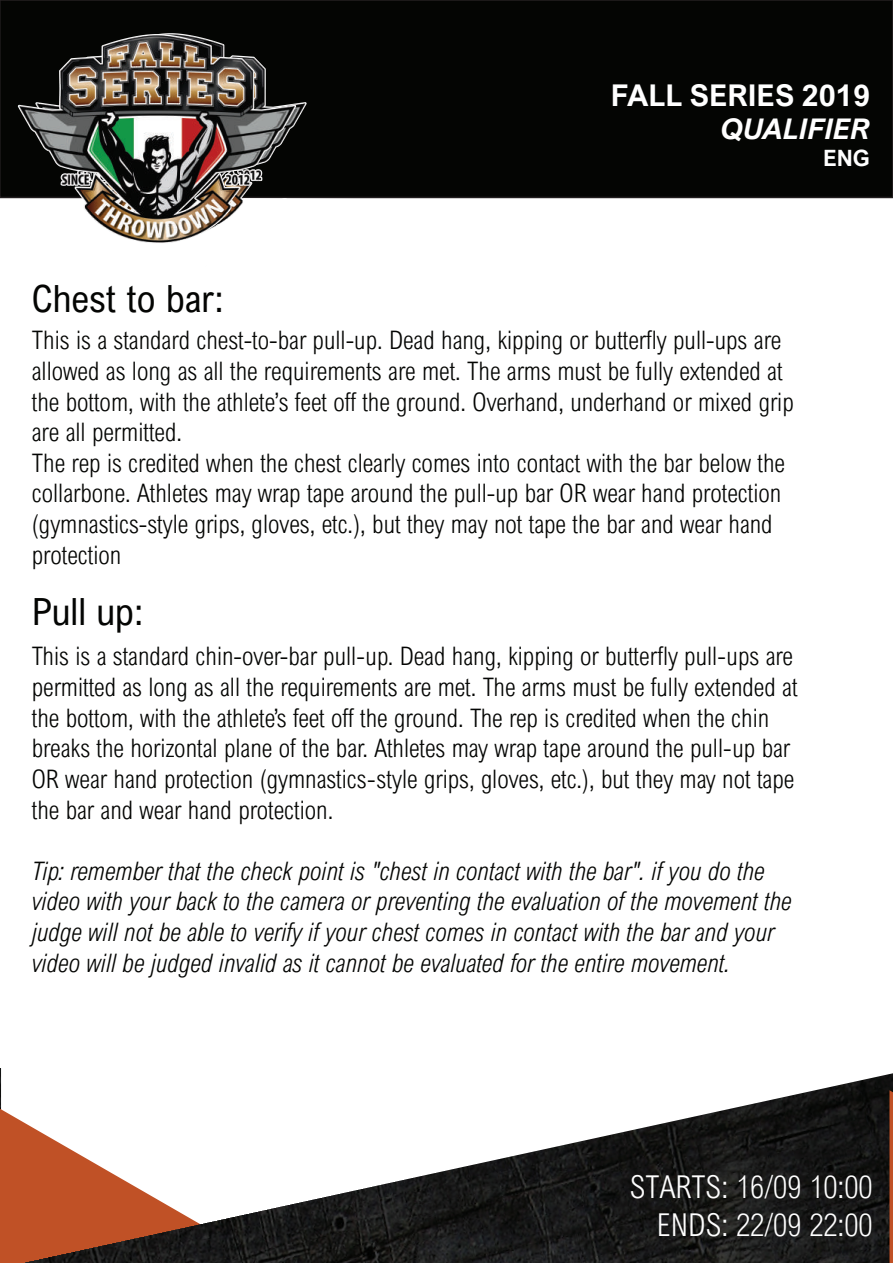
<style>
.page{position:relative;width:893px;height:1263px;background:#fff}
.page>*{position:absolute;margin:0;border:0;box-sizing:border-box;transform-origin:0 0}
.t1{font:37.5px "Arial Nova Cond";color:#040503}
.t2{font:300 31.5px/37.8px "Arial Nova Cond";color:#fff;text-align:right}
.t3{font:700 30px "Arial Nova";color:#fff}
.t4{font:italic 700 28.5px "Arial Nova";color:#fff}
.t5{font:27px "Arial Nova Cond";color:#fff}
.t6{font:300 25.5px/30.6px "Arial Nova Cond";color:#040503}
.t7{font:italic 300 25.5px/30.6px "Arial Nova Cond";color:#040503}
.t8{font:700 22.5px "Arial Nova";color:#fff}
</style>
<div class="page">
<img style="left:0;top:1068px;width:1px;height:41px">
<div style="left:0;top:0;width:893px;height:197px;background:#040503"></div>
<div style="left:0;top:0;width:893px;height:198px;border:2px solid #231f20"></div>
<div style="left:0;top:1109px;width:22px;height:154px;background:#c05126"></div>
<img style="left:22px;top:1073px;width:871px;height:190px">
<img style="left:0;top:0;width:314px;height:199px">
<svg style="left:36px;top:197px;width:370px;height:46px"></svg>
<svg style="left:889px;top:1090px;width:4px;height:173px"></svg>
<h1 class="t1" style="left:32px;top:276px;width:193px">Chest to bar:</h1>
<p class="t3" style="left:611px;top:78px;width:261px">FALL SERIES 2019</p>
<p class="t4" style="left:721px;top:113px;width:150px">QUALIFIER</p>
<p class="t8" style="left:823px;top:145px;width:49px">ENG</p>
<p class="t6" style="left:32px;top:325px;width:763px">This is a standard chest-to-bar pull-up. Dead hang, kipping or butterfly pull-ups are allowed as long as all the requirements are met. The arms must be fully extended at the bottom, with the athlete’s feet off the ground. Overhand, underhand or mixed grip are all permitted.<br>The rep is credited when the chest clearly comes into contact with the bar below the collarbone. Athletes may wrap tape around the pull-up bar OR wear hand protection (gymnastics-style grips, gloves, etc.), but they may not tape the bar and wear hand protection</p>
<h1 class="t1" style="left:32px;top:588px;width:113px">Pull up:</h1>
<p class="t6" style="left:32px;top:641px;width:767px">This is a standard chin-over-bar pull-up. Dead hang, kipping or butterfly pull-ups are permitted as long as all the requirements are met. The arms must be fully extended at the bottom, with the athlete’s feet off the ground. The rep is credited when the chin breaks the horizontal plane of the bar. Athletes may wrap tape around the pull-up bar OR wear hand protection (gymnastics-style grips, gloves, etc.), but they may not tape the bar and wear hand protection.</p>
<p class="t7" style="left:32px;top:855px;width:761px">Tip: remember that the check point is "chest in contact with the bar". if you do the video with your back to the camera or preventing the evaluation of the movement the judge will not be able to verify if your chest comes in contact with the bar and your video will be judged invalid as it cannot be evaluated for the entire movement.</p>
<p class="t2" style="left:630px;top:1167px;width:244px">STARTS: 16/09 10:00<br>ENDS: 22/09 22:00</p>
<p class="t3" style="left:791px;top:1188px;width:68px">FINE</p>
<p class="t5" style="left:675px;top:1222px;width:184px">22:00 8° LUGLIO</p>
</div>
